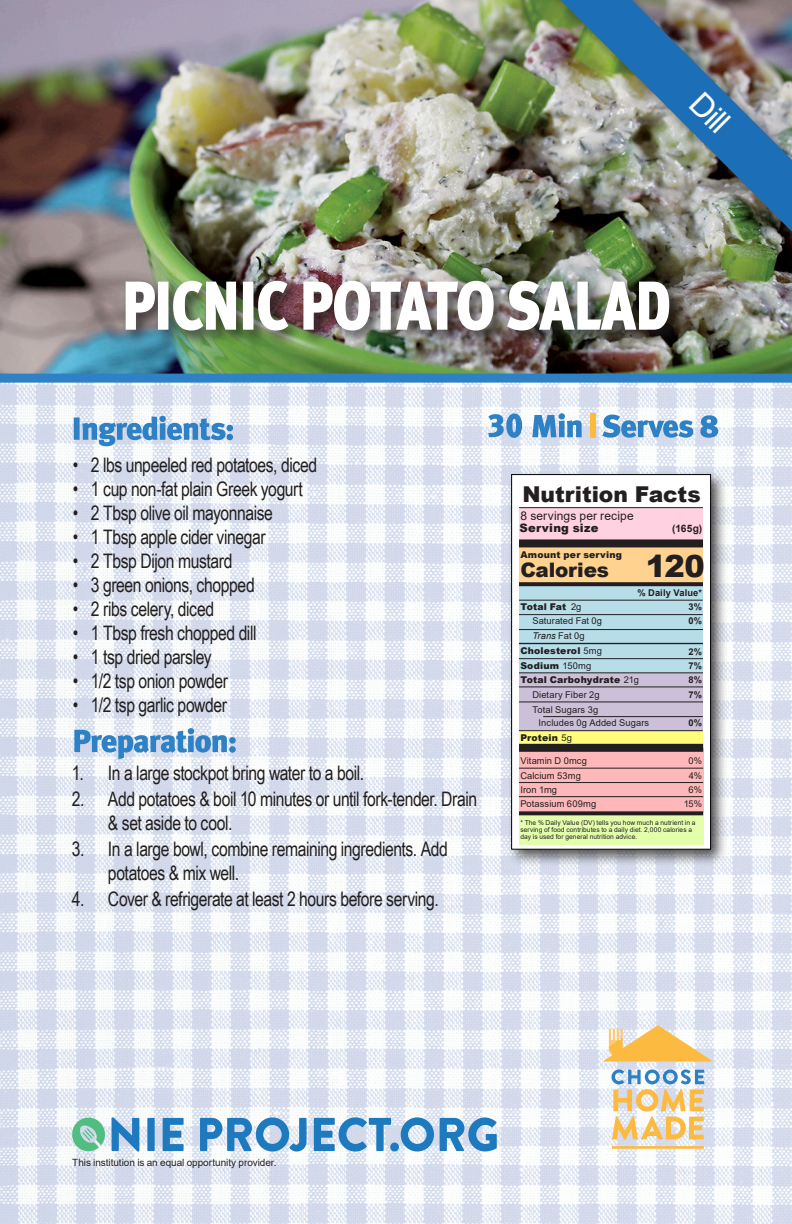
<style>
.page{position:relative;width:792px;height:1224px;background:#fff}
.page>*{position:absolute;margin:0;border:0;box-sizing:border-box;transform-origin:0 0}
.t1{font:32px "Arial";color:#fff}
.t2{font:900 30.6px "Arial";color:#231f20}
.t3{font:900 21.8px "Arial";color:#231f20}
.t4{font:20px/24px "Arial Narrow";letter-spacing:-.02em;color:#231f20;scale:.96 1}
.t5{font:900 20px "Arial";letter-spacing:-.01em;color:#231f20}
.t6{font:12px "Arial";letter-spacing:.01em;color:#231f20}
.t7{font:900 11.6px "Arial";letter-spacing:.02em;color:#231f20}
.t8{font:700 10.2px "Arial";color:#231f20}
.t9{font:10px "Arial";letter-spacing:-.005em;color:#231f20}
.t10{font:9.4px "Arial";letter-spacing:.01em;color:#231f20}
.t11{font:900 9.4px "Arial";letter-spacing:.02em;color:#231f20}
.t12{font:700 9.4px "Arial";letter-spacing:.015em;color:#231f20}
.t13{font:italic 9.4px "Arial";letter-spacing:.005em;color:#231f20}
.t14{font:6.6px/6.8px "Arial";letter-spacing:.01em;color:#231f20}
.s1{font-style:normal}
.s2{font-weight:400}
</style>
<div class="page">
<img style="left:0;top:383px;width:792px;height:841px">
<svg style="left:602px;top:415px;width:116px;height:23px"></svg>
<div style="left:590px;top:413px;width:5px;height:25px;background:#fdbb3e"></div>
<svg style="left:488px;top:413px;width:94px;height:25px"></svg>
<svg style="left:74px;top:416px;width:159px;height:30px"></svg>
<svg style="left:74px;top:728px;width:162px;height:31px"></svg>
<div style="left:507px;top:470px;width:221px;height:396px;background:#231f20;opacity:.75"></div>
<div style="left:511px;top:474px;width:200px;height:375px;background:#fff;border:1px solid #000"></div>
<div style="left:519px;top:748px;width:184px;height:65px;background:#feb8ba"></div>
<div style="left:519px;top:548px;width:184px;height:36px;background:#ffd28f"></div>
<div style="left:519px;top:813px;width:184px;height:32px;background:#e3ffab"></div>
<div style="left:519px;top:731px;width:184px;height:17px;background:#fffd7a"></div>
<div style="left:519px;top:673px;width:184px;height:57px;background:#ccc0d9"></div>
<div style="left:519px;top:584px;width:184px;height:89px;background:#b6dde8"></div>
<div style="left:519px;top:508px;width:184px;height:35px;background:#ffd1e1"></div>
<div style="left:519px;top:539px;width:184px;height:8px;background:#231f20"></div>
<svg style="left:519px;top:582px;width:184px;height:4px"></svg>
<hr style="left:519px;top:507px;width:184px;height:1px;background:#231f20">
<hr style="left:519px;top:600px;width:184px;height:1px;background:#231f20">
<hr style="left:519px;top:614px;width:184px;height:1px;background:#231f20">
<hr style="left:519px;top:629px;width:184px;height:1px;background:#231f20">
<hr style="left:519px;top:643px;width:184px;height:1px;background:#231f20">
<hr style="left:519px;top:658px;width:184px;height:1px;background:#231f20">
<hr style="left:519px;top:673px;width:184px;height:1px;background:#231f20">
<hr style="left:519px;top:687px;width:184px;height:1px;background:#231f20">
<hr style="left:519px;top:702px;width:184px;height:1px;background:#231f20">
<hr style="left:519px;top:730px;width:184px;height:1px;background:#231f20">
<hr style="left:543px;top:716px;width:160px;height:1px;background:#231f20">
<hr style="left:519px;top:768px;width:184px;height:1px;background:#231f20">
<hr style="left:519px;top:782px;width:184px;height:1px;background:#231f20">
<hr style="left:519px;top:796px;width:184px;height:1px;background:#231f20">
<div style="left:519px;top:744px;width:184px;height:8px;background:#231f20"></div>
<svg style="left:519px;top:811px;width:184px;height:4px"></svg>
<img style="left:0;top:0;width:792px;height:383px">
<div style="left:121px;top:277px;width:565px;height:70px;background:#231f20;opacity:.75"></div>
<img style="left:126px;top:281px;width:543px;height:50px">
<svg style="left:604px;top:1025px;width:108px;height:37px"></svg>
<svg style="left:611px;top:1069px;width:93px;height:71px"></svg>
<hr style="left:612px;top:1146px;width:92px;height:3px;background:#fdba40">
<svg style="left:72px;top:1116px;width:34px;height:36px"></svg>
<svg style="left:112px;top:1117px;width:27px;height:35px"></svg>
<div style="left:147px;top:1118px;width:8px;height:33px;background:#1d7abf"></div>
<svg style="left:163px;top:1118px;width:21px;height:33px"></svg>
<svg style="left:200px;top:1117px;width:107px;height:35px"></svg>
<svg style="left:314px;top:1117px;width:77px;height:35px;background:#82b2d9"></svg>
<div style="left:390px;top:1143px;width:9px;height:9px;background:#1d7abf;border-radius:50%"></div>
<svg style="left:401px;top:1117px;width:33px;height:35px"></svg>
<svg style="left:440px;top:1117px;width:57px;height:34px;background:#70a8d4"></svg>
<div style="left:539px;top:0;width:253px;height:262px;background:#231f20;opacity:.5"></div>
<img style="left:560px;top:0;width:232px;height:232px">
<p class="t1" style="left:711px;top:82px;width:43px;rotate:45deg">Dill</p>
<p class="t4" style="left:73px;top:453px;width:256px">• 2 lbs unpeeled red potatoes, diced</p>
<p class="t4" style="left:73px;top:477px;width:241px">• 1 cup non-fat plain Greek yogurt</p>
<p class="t4" style="left:73px;top:501px;width:210px">• 2 Tbsp olive oil mayonnaise</p>
<p class="t4" style="left:73px;top:525px;width:202px">• 1 Tbsp apple cider vinegar</p>
<p class="t4" style="left:73px;top:549px;width:168px">• 2 Tbsp Dijon mustard</p>
<p class="t4" style="left:73px;top:573px;width:191px">• 3 green onions, chopped</p>
<p class="t4" style="left:73px;top:597px;width:149px">• 2 ribs celery, diced</p>
<p class="t4" style="left:73px;top:621px;width:193px">• 1 Tbsp fresh chopped dill</p>
<p class="t4" style="left:73px;top:645px;width:146px">• 1 tsp dried parsley</p>
<p class="t4" style="left:73px;top:669px;width:163px">• 1/2 tsp onion powder</p>
<p class="t4" style="left:73px;top:693px;width:162px">• 1/2 tsp garlic powder</p>
<p class="t4" style="left:72px;top:760px;width:306px">1. In a large stockpot bring water to a boil.</p>
<p class="t4" style="left:108px;top:786px;width:386px;text-indent:-36px">2. Add potatoes &amp; boil 10 minutes or until fork-tender. Drain &amp; set aside to cool.</p>
<p class="t4" style="left:108px;top:836px;width:356px;text-indent:-36px">3. In a large bowl, combine remaining ingredients. Add potatoes &amp; mix well.</p>
<p class="t4" style="left:72px;top:886px;width:384px">4. Cover &amp; refrigerate at least 2 hours before serving.</p>
<p class="t3" style="left:522px;top:478px;width:180px">Nutrition Facts</p>
<p class="t6" style="left:521px;top:508px;width:115px">8 servings per recipe</p>
<p class="t7" style="left:520px;top:520px;width:80px">Serving size</p>
<p class="t8" style="left:672px;top:521px;width:32px">(165g)</p>
<p class="t11" style="left:520px;top:548px;width:103px">Amount per serving</p>
<p class="t5" style="left:520px;top:555px;width:90px">Calories</p>
<p class="t2" style="left:646px;top:544px;width:61px">120</p>
<p class="t11" style="left:520px;top:600px;width:48px">Total Fat</p>
<p class="t12" style="left:637px;top:586px;width:66px">% Daily Value*</p>
<p class="t12" style="left:689px;top:601px;width:15px">3%</p>
<p class="t12" style="left:689px;top:614px;width:15px">0%</p>
<p class="t12" style="left:688px;top:645px;width:15px">2%</p>
<p class="t10" style="left:571px;top:601px;width:12px">2g</p>
<p class="t10" style="left:532px;top:614px;width:71px">Saturated Fat 0g</p>
<p class="t13" style="left:532px;top:630px;width:54px">Trans <span class="s1">Fat 0g</span></p>
<p class="t11" style="left:520px;top:644px;width:83px">Cholesterol <span class="s2">5mg</span></p>
<p class="t11" style="left:520px;top:658px;width:72px">Sodium <span class="s2">150mg</span></p>
<p class="t11" style="left:520px;top:673px;width:120px">Total Carbohydrate <span class="s2">21g</span></p>
<p class="t10" style="left:532px;top:688px;width:69px">Dietary Fiber 2g</p>
<p class="t10" style="left:532px;top:703px;width:67px">Total Sugars 3g</p>
<p class="t12" style="left:688px;top:659px;width:15px">7%</p>
<p class="t12" style="left:689px;top:673px;width:15px">8%</p>
<p class="t12" style="left:688px;top:688px;width:15px">7%</p>
<p class="t12" style="left:689px;top:716px;width:15px">0%</p>
<p class="t10" style="left:539px;top:716px;width:112px">Includes 0g Added Sugars</p>
<p class="t11" style="left:520px;top:731px;width:53px">Protein <span class="s2">5g</span></p>
<p class="t10" style="left:520px;top:754px;width:68px">Vitamin D 0mcg</p>
<p class="t10" style="left:520px;top:769px;width:62px">Calcium 53mg</p>
<p class="t10" style="left:520px;top:783px;width:38px">Iron 1mg</p>
<p class="t14" style="left:520px;top:819px;width:177px">* The % Daily Value (DV) tells you how much a nutrient in a serving of food contributes to a daily diet. 2,000 calories a day is used for general nutrition advice.</p>
<p class="t10" style="left:689px;top:754px;width:15px">0%</p>
<p class="t10" style="left:689px;top:769px;width:15px">4%</p>
<p class="t10" style="left:689px;top:783px;width:15px">6%</p>
<p class="t10" style="left:684px;top:797px;width:20px">15%</p>
<p class="t10" style="left:520px;top:797px;width:77px">Potassium 609mg</p>
<p class="t9" style="left:72px;top:1156px;width:206px">This institution is an equal opportunity provider.</p>
</div>
